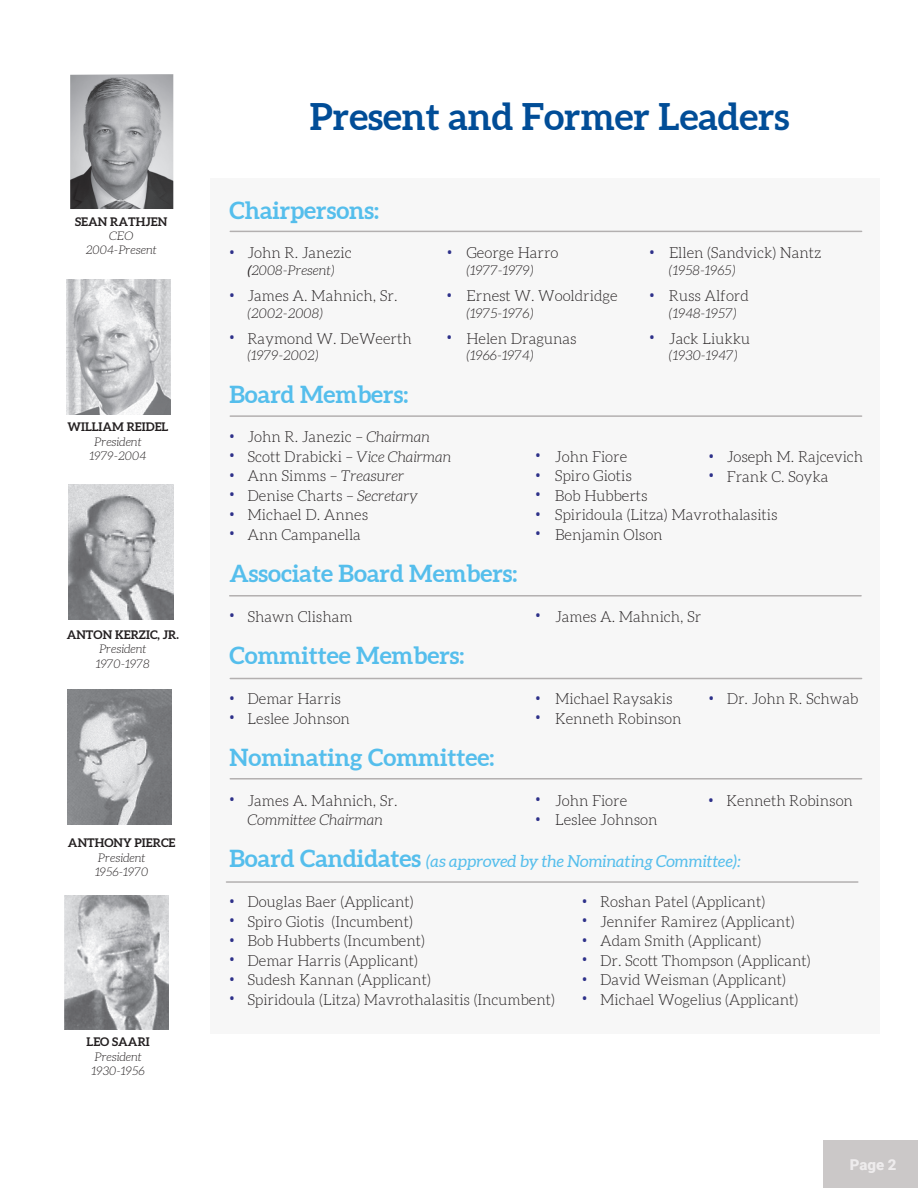
<style>
.page{position:relative;width:918px;height:1188px;background:#fff}
.page>*{position:absolute;margin:0;border:0;box-sizing:border-box;transform-origin:0 0}
.t1{font:700 37.5px "Aleo";color:#014d97}
.t2{font:700 24px "Aleo";color:#55beec}
.t3{font:italic 16.5px "Aleo";color:#55beec}
.t4{font:300 15px "Aleo";color:#231f20}
.t5{font:italic 300 15px "Aleo";color:#231f20}
.t6{font:900 15px "Roboto";color:#eeeced}
.t7{font:italic 300 13.5px "Aleo";color:#231f20}
.t8{font:italic 300 12px/14.4px "Aleo";color:#231f20}
.t9{font:700 12px "Aleo";color:#231f20}
.s1{font-family:"Open Sans";font-weight:600;font-size:13.5px;color:#2e318a}
.s2{font-family:"Open Sans";font-weight:400}
.s3{font-style:italic}
.s4{font-family:"Open Sans";font-weight:600;font-style:normal;font-size:13.5px;color:#2e318a}
.s5{font-style:normal}
.s6{font-weight:700;font-style:normal;font-size:24px}
</style>
<div class="page">
<div style="left:211px;top:178px;width:669px;height:856px;background:#f7f7f7"></div>
<img style="left:70px;top:74px;width:103px;height:135px">
<img style="left:66px;top:279px;width:104px;height:135px">
<img style="left:69px;top:485px;width:104px;height:134px">
<img style="left:67px;top:690px;width:105px;height:135px">
<img style="left:65px;top:895px;width:104px;height:135px">
<hr style="left:230px;top:231px;width:632px;height:1px;background:#b3b0b0">
<hr style="left:230px;top:415px;width:632px;height:2px;background:#b3b0b0">
<hr style="left:230px;top:595px;width:631px;height:2px;background:#b3b0b0">
<hr style="left:230px;top:678px;width:632px;height:1px;background:#b3b0b0">
<hr style="left:230px;top:778px;width:632px;height:2px;background:#b3b0b0">
<hr style="left:226px;top:881px;width:632px;height:2px;background:#b3b0b0">
<div style="left:824px;top:1140px;width:94px;height:48px;background:#cbc8c8"></div>
<p class="t9" style="left:75px;top:214px;width:94px">SEAN RATHJEN</p>
<p class="t8" style="left:86px;top:229px;width:73px;text-align:center">CEO<br>2004-Present</p>
<p class="t9" style="left:68px;top:420px;width:102px">WILLIAM REIDEL</p>
<p class="t8" style="left:90px;top:435px;width:58px;text-align:center">President<br>1979-2004</p>
<p class="t9" style="left:67px;top:627px;width:114px">ANTON KERZIC, JR.</p>
<p class="t8" style="left:96px;top:642px;width:55px">President<br>1970-1978</p>
<p class="t9" style="left:68px;top:836px;width:109px">ANTHONY PIERCE</p>
<p class="t8" style="left:95px;top:851px;width:55px">President<br>1956-1970</p>
<p class="t9" style="left:87px;top:1035px;width:65px">LEO SAARI</p>
<p class="t8" style="left:92px;top:1050px;width:55px">President<br>1930-1956</p>
<p class="t1" style="left:310px;top:93px;width:481px">Present and Former Leaders</p>
<p class="t2" style="left:230px;top:195px;width:151px">Chairpersons:</p>
<p class="t4" style="left:230px;top:244px;width:124px"><span class="s1">•</span> John R. Janezic</p>
<p class="t4" style="left:447px;top:244px;width:113px"><span class="s1">•</span> George Harro</p>
<p class="t4" style="left:650px;top:244px;width:174px"><span class="s1">•</span> Ellen (Sandvick) Nantz</p>
<p class="t7" style="left:247px;top:262px;width:89px"><span class="s2">(</span>2008-Present)</p>
<p class="t7" style="left:466px;top:262px;width:69px">(1977-1979)</p>
<p class="t7" style="left:669px;top:262px;width:68px">(1958-1965)</p>
<p class="t4" style="left:229px;top:287px;width:169px"><span class="s1">•</span> James A. Mahnich, Sr.</p>
<p class="t4" style="left:447px;top:287px;width:172px"><span class="s1">•</span> Ernest W. Wooldridge</p>
<p class="t4" style="left:649px;top:287px;width:101px"><span class="s1">•</span> Russ Alford</p>
<p class="t7" style="left:247px;top:305px;width:77px">(2002-2008)</p>
<p class="t7" style="left:466px;top:305px;width:69px">(1975-1976)</p>
<p class="t7" style="left:669px;top:305px;width:69px">(1948-1957)</p>
<p class="t4" style="left:229px;top:330px;width:184px"><span class="s1">•</span> Raymond W. DeWeerth</p>
<p class="t4" style="left:447px;top:330px;width:131px"><span class="s1">•</span> Helen Dragunas</p>
<p class="t4" style="left:649px;top:330px;width:102px"><span class="s1">•</span> Jack Liukku</p>
<p class="t7" style="left:247px;top:348px;width:73px">(1979-2002)</p>
<p class="t7" style="left:466px;top:348px;width:69px">(1966-1974)</p>
<p class="t7" style="left:669px;top:348px;width:70px">(1930-1947)</p>
<p class="t2" style="left:229px;top:379px;width:180px">Board Members:</p>
<p class="t4" style="left:229px;top:429px;width:202px"><span class="s1">•</span> John R. Janezic <span class="s3">– Chairman</span></p>
<p class="t4" style="left:229px;top:448px;width:223px"><span class="s1">•</span> Scott Drabicki <span class="s3">– Vice Chairman</span></p>
<p class="t4" style="left:535px;top:448px;width:93px"><span class="s1">•</span> John Fiore</p>
<p class="t5" style="left:229px;top:468px;width:176px"><span class="s4">•</span> <span class="s5">Ann Simms</span> – Treasurer</p>
<p class="t4" style="left:535px;top:468px;width:98px"><span class="s1">•</span> Spiro Giotis</p>
<p class="t4" style="left:229px;top:487px;width:190px"><span class="s1">•</span> Denise Charts <span class="s3">– Secretary</span></p>
<p class="t4" style="left:535px;top:487px;width:114px"><span class="s1">•</span> Bob Hubberts</p>
<p class="t4" style="left:229px;top:507px;width:140px"><span class="s1">•</span> Michael D. Annes</p>
<p class="t4" style="left:535px;top:507px;width:244px"><span class="s1">•</span> Spiridoula (Litza) Mavrothalasitis</p>
<p class="t4" style="left:230px;top:526px;width:133px"><span class="s1">•</span> Ann Campanella</p>
<p class="t4" style="left:536px;top:526px;width:129px"><span class="s1">•</span> Benjamin Olson</p>
<p class="t2" style="left:230px;top:559px;width:289px">Associate Board Members:</p>
<p class="t4" style="left:230px;top:608px;width:125px"><span class="s1">•</span> Shawn Clisham</p>
<p class="t4" style="left:536px;top:608px;width:168px"><span class="s1">•</span> James A. Mahnich, Sr</p>
<p class="t2" style="left:230px;top:641px;width:236px">Committee Members:</p>
<p class="t4" style="left:230px;top:690px;width:113px"><span class="s1">•</span> Demar Harris</p>
<p class="t4" style="left:536px;top:690px;width:139px"><span class="s1">•</span> Michael Raysakis</p>
<p class="t4" style="left:230px;top:710px;width:122px"><span class="s1">•</span> Leslee Johnson</p>
<p class="t4" style="left:536px;top:710px;width:148px"><span class="s1">•</span> Kenneth Robinson</p>
<p class="t2" style="left:230px;top:742px;width:266px">Nominating Committee:</p>
<p class="t4" style="left:230px;top:792px;width:169px"><span class="s1">•</span> James A. Mahnich, Sr.</p>
<p class="t4" style="left:536px;top:792px;width:93px"><span class="s1">•</span> John Fiore</p>
<p class="t5" style="left:248px;top:811px;width:137px">Committee Chairman</p>
<p class="t4" style="left:536px;top:811px;width:124px"><span class="s1">•</span> Leslee Johnson</p>
<p class="t3" style="left:230px;top:852px;width:513px"><span class="s6">Board Candidates</span> (as approved by the Nominating Committee):</p>
<p class="t4" style="left:230px;top:893px;width:186px"><span class="s1">•</span> Douglas Baer (Applicant)</p>
<p class="t4" style="left:230px;top:913px;width:185px"><span class="s1">•</span> Spiro Giotis (Incumbent)</p>
<p class="t4" style="left:230px;top:932px;width:197px"><span class="s1">•</span> Bob Hubberts (Incumbent)</p>
<p class="t4" style="left:230px;top:952px;width:190px"><span class="s1">•</span> Demar Harris (Applicant)</p>
<p class="t4" style="left:230px;top:971px;width:203px"><span class="s1">•</span> Sudesh Kannan (Applicant)</p>
<p class="t4" style="left:230px;top:991px;width:327px"><span class="s1">•</span> Spiridoula (Litza) Mavrothalasitis (Incumbent)</p>
<p class="t4" style="left:709px;top:448px;width:156px"><span class="s1">•</span> Joseph M. Rajcevich</p>
<p class="t4" style="left:709px;top:468px;width:121px"><span class="s1">•</span> Frank C. Soyka</p>
<p class="t4" style="left:709px;top:690px;width:151px"><span class="s1">•</span> Dr. John R. Schwab</p>
<p class="t4" style="left:708px;top:792px;width:146px"><span class="s1">•</span> Kenneth Robinson</p>
<p class="t4" style="left:582px;top:893px;width:185px"><span class="s1">•</span> Roshan Patel (Applicant)</p>
<p class="t4" style="left:582px;top:913px;width:214px"><span class="s1">•</span> Jennifer Ramirez (Applicant)</p>
<p class="t4" style="left:582px;top:932px;width:181px"><span class="s1">•</span> Adam Smith (Applicant)</p>
<p class="t4" style="left:582px;top:952px;width:230px"><span class="s1">•</span> Dr. Scott Thompson (Applicant)</p>
<p class="t4" style="left:582px;top:971px;width:205px"><span class="s1">•</span> David Weisman (Applicant)</p>
<p class="t4" style="left:582px;top:991px;width:218px"><span class="s1">•</span> Michael Wogelius (Applicant)</p>
<p class="t6" style="left:850px;top:1154px;width:48px">Page 2</p>
</div>
